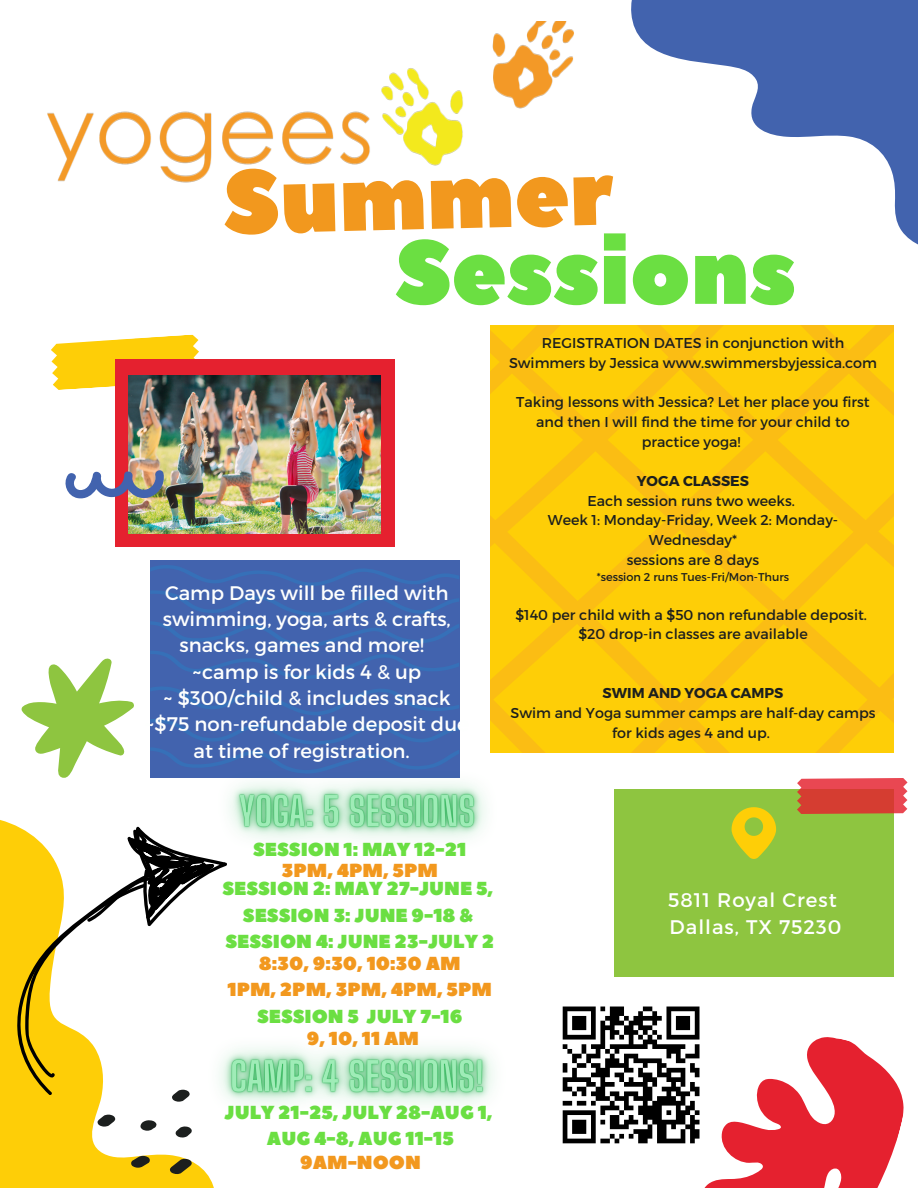
<style>
.page{position:relative;width:918px;height:1188px;background:#fff}
.page>*{position:absolute;margin:0;border:0;box-sizing:border-box;transform-origin:0 0}
.t1{font:90.3px "Peace Sans";color:#6bdf42}
.t2{font:90.3px "Peace Sans";color:#f2981e}
.t3{font:19.65px/26.2px "Montserrat";color:#fefffe;text-align:center}
.t4{font:19.65px/27px "Montserrat";letter-spacing:.05em;color:#fff}
.t5{font:18.75px/26.2px "Peace Sans";color:#6bdf42;text-align:center}
.t6{font:18.75px/26.2px "Peace Sans";color:#f2981e;text-align:center}
.t7{font:14.25px/19.8px "Montserrat";color:#1c1f1e;text-align:center}
.t8{font:700 14.25px "Montserrat";color:#1c1f1e}
.t9{font:11.25px "Montserrat";color:#1c1f1e}
</style>
<div class="page">
<svg style="left:631px;top:0;width:287px;height:245px"></svg>
<div style="left:150px;top:561px;width:309px;height:217px;background:#4263ae"></div>
<svg style="left:150px;top:565px;width:309px;height:202px"></svg>
<svg style="left:0;top:820px;width:214px;height:368px;fill:#fece07"></svg>
<svg style="left:490px;top:326px;width:404px;height:426px;background:#fdc90a"></svg>
<svg style="left:51px;top:334px;width:150px;height:56px"></svg>
<div style="left:115px;top:360px;width:279px;height:187px;background:#e5212f"></div>
<div style="left:614px;top:789px;width:280px;height:187px;background:#8ec540"></div>
<img style="left:129px;top:376px;width:252px;height:157px">
<svg style="left:65px;top:470px;width:99px;height:28px"></svg>
<svg style="left:22px;top:659px;width:112px;height:119px"></svg>
<svg style="left:131px;top:1156px;width:19px;height:12px"></svg>
<svg style="left:176px;top:1126px;width:9px;height:12px"></svg>
<svg style="left:140px;top:1120px;width:17px;height:11px"></svg>
<svg style="left:98px;top:1115px;width:17px;height:12px"></svg>
<svg style="left:170px;top:1158px;width:22px;height:16px"></svg>
<svg style="left:732px;top:778px;width:176px;height:81px"></svg>
<img style="left:47px;top:22px;width:527px;height:161px">
<svg style="left:562px;top:1006px;width:342px;height:182px"></svg>
<svg style="left:16px;top:826px;width:198px;height:276px"></svg>
<img style="left:185px;top:1008px;width:309px;height:138px">
<img style="left:194px;top:743px;width:326px;height:138px">
<p class="t2" style="left:222px;top:142px;width:391px;rotate:-1deg">Summer</p>
<p class="t1" style="left:395px;top:213px;width:402px">Sessions</p>
<p class="t7" style="left:509px;top:332px;width:370px">REGISTRATION DATES in conjunction with<br>Swimmers by Jessica www.swimmersbyjessica.com</p>
<p class="t7" style="left:516px;top:391px;width:355px">Taking lessons with Jessica? Let her place you first and then I will find the time for your child to practice yoga!</p>
<p class="t8" style="left:637px;top:472px;width:114px">YOGA CLASSES</p>
<p class="t7" style="left:587px;top:490px;width:209px">Each session runs two weeks.</p>
<p class="t7" style="left:548px;top:510px;width:292px">Week 1: Monday-Friday, Week 2: Monday-<br>Wednesday*</p>
<p class="t7" style="left:627px;top:549px;width:134px">sessions are 8 days</p>
<p class="t9" style="left:597px;top:570px;width:194px">*session 2 runs Tues-Fri/Mon-Thurs</p>
<p class="t7" style="left:515px;top:604px;width:353px">$140 per child with a $50 non refundable deposit.</p>
<p class="t7" style="left:578px;top:624px;width:231px">$20 drop-in classes are available</p>
<p class="t3" style="left:145px;top:579px;width:325px">Camp Days will be filled with swimming, yoga, arts &amp; crafts, snacks, games and more!<br>~camp is for kids 4 &amp; up<br>~ $300/child &amp; includes snack ~$75 non-refundable deposit due at time of registration.</p>
<p class="t8" style="left:603px;top:684px;width:182px">SWIM AND YOGA CAMPS</p>
<p class="t7" style="left:510px;top:703px;width:367px">Swim and Yoga summer camps are half-day camps for kids ages 4 and up.</p>
<p class="t5" style="left:253px;top:837px;width:215px">SESSION 1: MAY 12-21</p>
<p class="t6" style="left:282px;top:858px;width:158px">3PM, 4PM, 5PM</p>
<h4 class="t5" style="left:222px;top:876px;width:273px">SESSION 2: MAY 27-JUNE 5,<br>SESSION 3: JUNE 9-18 &amp;<br>SESSION 4: JUNE 23-JULY 2</h4>
<p class="t4" style="left:668px;top:886px;width:175px">5811 Royal Crest<br>Dallas, TX 75230</p>
<p class="t6" style="left:227px;top:951px;width:266px">8:30, 9:30, 10:30 AM<br>1PM, 2PM, 3PM, 4PM, 5PM</p>
<p class="t5" style="left:257px;top:1004px;width:207px">SESSION 5 JULY 7-16</p>
<h1 class="t6" style="left:307px;top:1026px;width:114px">9, 10, 11 AM</h1>
<h1 class="t5" style="left:225px;top:1100px;width:270px">JULY 21-25, JULY 28-AUG 1,<br>AUG 4-8, AUG 11-15</h1>
<p class="t6" style="left:300px;top:1150px;width:122px">9AM-NOON</p>
</div>
